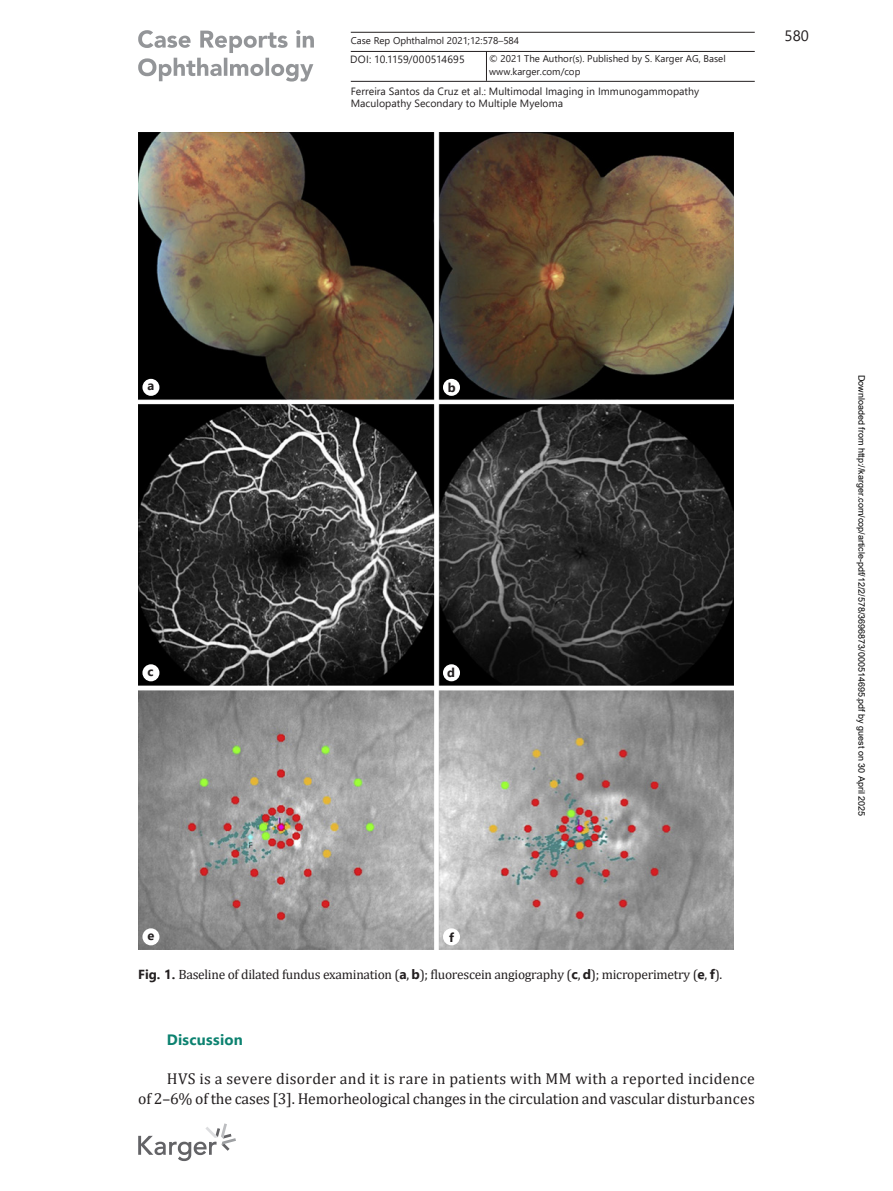
<style>
.page{position:relative;width:893px;height:1191px;background:#fff}
.page>*{position:absolute;margin:0;border:0;box-sizing:border-box;transform-origin:0 0}
.t1{font:15.75px/19.5px "Cambria";letter-spacing:.02em;color:#231f20;text-align:right}
.t2{font:700 15px "Segoe UI";letter-spacing:.015em;color:#0c8270}
.t3{font:15px "Segoe UI";color:#231f20}
.t4{font:13.5px "Cambria";letter-spacing:-.02em;color:#231f20}
.t5{font:700 12.75px "Segoe UI";color:#231f20}
.t6{font:10.5px/12px "Segoe UI";letter-spacing:.005em;color:#231f20}
.t7{font:9.75px "Segoe UI";color:#231f20}
.t8{font:9px "Arial";color:#000}
.s1{font-family:"Segoe UI";font-weight:700;font-size:13.2px}
.s2{font-family:"Segoe UI";font-weight:700}
</style>
<div class="page">
<hr style="left:351px;top:51px;width:404px;height:1px;background:#231f20">
<hr style="left:351px;top:81px;width:404px;height:1px;background:#231f20">
<hr style="left:351px;top:32px;width:404px;height:1px;background:#231f20">
<hr style="left:486px;top:51px;width:1px;height:30px;background:#231f20">
<svg style="left:138px;top:1123px;width:98px;height:38px"></svg>
<svg style="left:138px;top:30px;width:176px;height:52px"></svg>
<img style="left:138px;top:133px;width:595px;height:816px">
<div style="left:142px;top:379px;width:17px;height:17px;background:#fff;border-radius:50%"></div>
<div style="left:443px;top:379px;width:17px;height:17px;background:#fff;border-radius:50%"></div>
<div style="left:142px;top:664px;width:17px;height:17px;background:#fff;border-radius:50%"></div>
<div style="left:142px;top:928px;width:17px;height:17px;background:#fff;border-radius:50%"></div>
<div style="left:443px;top:664px;width:17px;height:17px;background:#fff;border-radius:50%"></div>
<div style="left:443px;top:928px;width:17px;height:17px;background:#fff;border-radius:50%"></div>
<p class="t7" style="left:351px;top:31px;width:170px">Case Rep Ophthalmol 2021;12:578–584</p>
<p class="t6" style="left:350px;top:52px;width:116px">DOI: 10.1159/000514695</p>
<p class="t7" style="left:489px;top:50px;width:238px">© 2021 The Author(s). Published by S. Karger AG, Basel</p>
<p class="t7" style="left:489px;top:62px;width:93px">www.karger.com/cop</p>
<p class="t6" style="left:351px;top:84px;width:350px">Ferreira Santos da Cruz et al.: Multimodal Imaging in Immunogammopathy<br>Maculopathy Secondary to Multiple Myeloma</p>
<p class="t3" style="left:785px;top:22px;width:26px">580</p>
<p class="t5" style="left:148px;top:374px;width:8px">a</p>
<p class="t5" style="left:448px;top:375px;width:9px">b</p>
<p class="t5" style="left:147px;top:659px;width:8px">c</p>
<p class="t5" style="left:447px;top:660px;width:9px">d</p>
<p class="t5" style="left:449px;top:925px;width:6px">f</p>
<p class="t4" style="left:138px;top:966px;width:586px"><span class="s1">Fig. 1.</span> Baseline of dilated fundus examination (<span class="s2">a</span>, <span class="s2">b</span>); fluorescein angiography (<span class="s2">c</span>, <span class="s2">d</span>); microperimetry (<span class="s2">e</span>, <span class="s2">f</span>).</p>
<p class="t5" style="left:147px;top:923px;width:8px">e</p>
<p class="t2" style="left:167px;top:1025px;width:77px">Discussion</p>
<p class="t1" style="left:138px;top:1069px;width:618px">HVS is a severe disorder and it is rare in patients with MM with a reported incidence<br>of 2–6% of the cases [3]. Hemorheological changes in the circulation and vascular disturbances</p>
<p class="t8" style="left:865px;top:375px;width:443px;rotate:90deg">Downloaded from http://karger.com/cop/article-pdf/12/2/578/3696873/000514695.pdf by guest on 30 April 2025</p>
</div>
